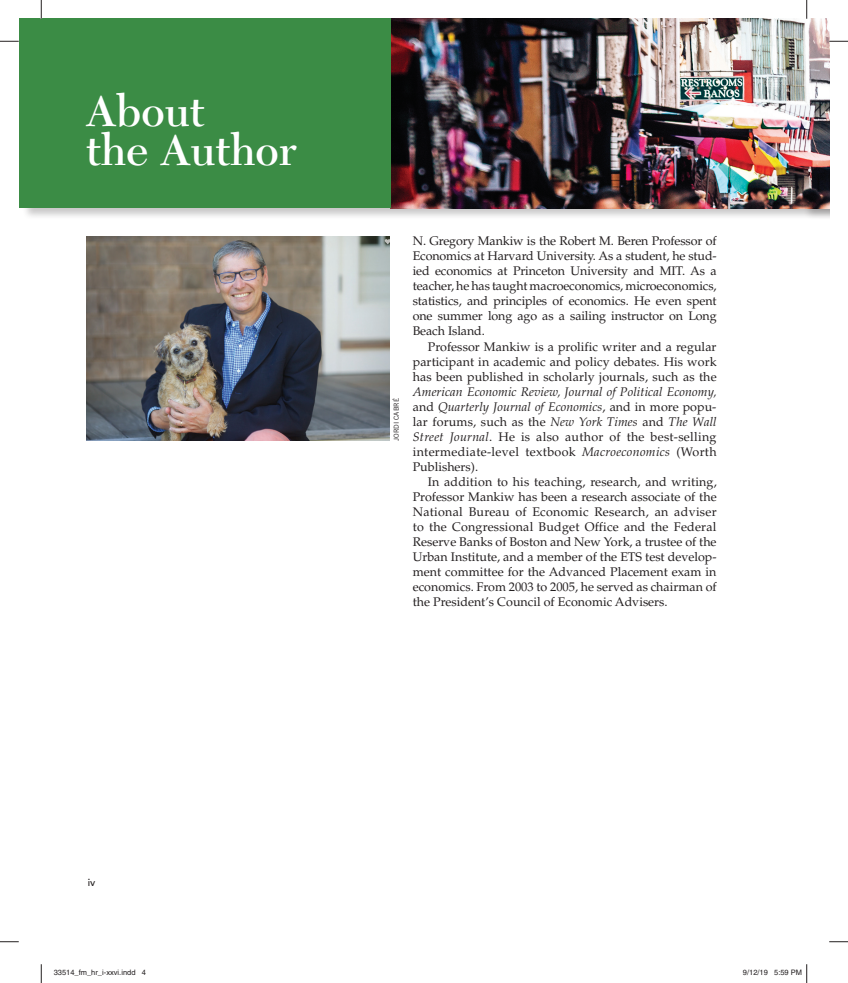
<style>
.page{position:relative;width:848px;height:983px;background:#fff}
.page>*{position:absolute;margin:0;border:0;box-sizing:border-box;transform-origin:0 0}
.t1{font:600 45px/38.8px "New Caledonia LT Std";color:#fff}
.t2{font:12.5px/15px "Palatino LT Std";color:#231f20;text-align:justify}
.t3{font:italic 12.5px/15px "Palatino LT Std";letter-spacing:.005em;color:#231f20;text-align:justify}
.t4{font:500 10.25px "Avenir LT Std";color:#231f20}
.t5{font:7.5px "Helvetica";color:#231f20}
.t6{font:6.88px "Trade Gothic LT Std";color:#231f20}
.s1{font-style:normal}
</style>
<div class="page">
<div style="left:22px;top:26px;width:807px;height:194px;background:#231f20;opacity:.25"></div>
<img style="left:390px;top:19px;width:439px;height:189px">
<div style="left:19px;top:19px;width:371px;height:189px;background:#3b8c45"></div>
<img style="left:86px;top:236px;width:303px;height:205px">
<svg style="left:0;top:40px;width:19px;height:2px"></svg>
<svg style="left:829px;top:40px;width:19px;height:2px"></svg>
<svg style="left:0;top:941px;width:19px;height:1px"></svg>
<svg style="left:829px;top:941px;width:19px;height:1px"></svg>
<svg style="left:40px;top:0;width:2px;height:19px"></svg>
<svg style="left:40px;top:964px;width:2px;height:18px"></svg>
<svg style="left:806px;top:0;width:1px;height:19px"></svg>
<svg style="left:806px;top:964px;width:1px;height:18px"></svg>
<h1 class="t1" style="left:86px;top:93px;width:212px">About<br>the Author</h1>
<p class="t6" style="left:392px;top:441px;width:44px;rotate:-90deg">JORDI CABRÉ</p>
<p class="t2" style="left:412px;top:234px;width:305px">N. Gregory Mankiw is the Robert M. Beren Professor of Economics at Harvard University. As a student, he stud&shy;ied economics at Princeton University and MIT. As a teacher, he has taught macroeconomics, microeconomics, statistics, and principles of economics. He even spent one summer long ago as a sailing instructor on Long Beach Island.</p>
<p class="t2" style="left:412px;top:339px;width:305px;text-indent:15px">Professor Mankiw is a prolific writer and a regular participant in academic and policy debates. His work has been published in scholarly journals, such as the</p>
<p class="t3" style="left:412px;top:384px;width:305px">American Economic Review, Journal of Political Economy, <span class="s1">and</span> Quarterly Journal of Economics<span class="s1">, and in more popu&shy;lar forums, such as the</span> New York Times <span class="s1">and</span> The Wall Street Journal<span class="s1">. He is also author of the best-selling intermediate-level textbook</span> Macroeconomics <span class="s1">(Worth Publishers).</span></p>
<p class="t2" style="left:412px;top:474px;width:305px;text-indent:15px">In addition to his teaching, research, and writing, Professor Mankiw has been a research associate of the National Bureau of Economic Research, an adviser to the Congressional Budget Office and the Federal Reserve Banks of Boston and New York, a trustee of the Urban Institute, and a member of the ETS test develop&shy;ment committee for the Advanced Placement exam in economics. From 2003 to 2005, he served as chairman of the President’s Council of Economic Advisers.</p>
<p class="t4" style="left:88px;top:876px;width:9px">iv</p>
<p class="t5" style="left:54px;top:968px;width:94px">33514_fm_hr_i-xxvi.indd 4</p>
<p class="t5" style="left:742px;top:968px;width:61px">9/12/19 5:59 PM</p>
</div>
